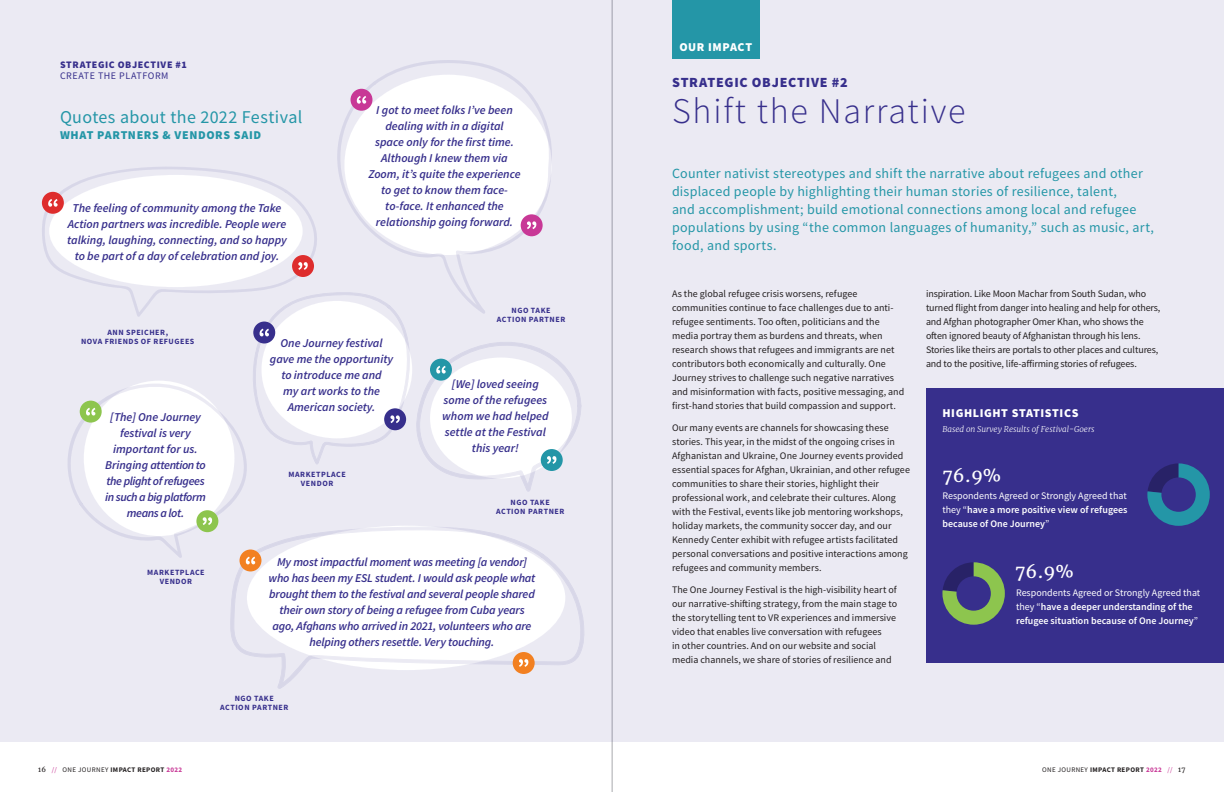
<style>
.page{position:relative;width:1224px;height:792px;background:#fff}
.page>*{position:absolute;margin:0;border:0;box-sizing:border-box;transform-origin:0 0}
.Section_Header{font:300 36px "Source Sans Pro";letter-spacing:.05em;color:#372f8c}
.Intro_Paragraph{font:18px "Source Sans Pro";letter-spacing:.02em;color:#2496a7}
.Paragraph_Style{font:18px "Merriweather";color:#fff}
.Intro_Paragraph-2{font:14px/18px "Source Sans Pro";letter-spacing:.02em;color:#2496a7}
.Subhead{font:900 14px "Source Sans Pro";letter-spacing:.05em;color:#372f8c}
.Paragraph_Style-2{font:italic 600 12px/16px "Source Sans Pro";letter-spacing:-.005em;color:#372f8c;text-align:center}
.Paragraph_Style-3{font:italic 600 12px/16px "Source Sans Pro";letter-spacing:-.025em;color:#372f8c;text-align:center}
.Subhead-2{font:900 12px "Source Sans Pro";letter-spacing:.05em;color:#fff}
.Subhead-3{font:900 12px "Source Sans Pro";letter-spacing:.055em;color:#2496a7}
.Paragraph_Style-4{font:10px/14px "Source Sans Pro";color:#231f20}
.Paragraph_Style-5{font:600 10px/14px "Source Sans Pro";color:#fff;text-align:justify}
.Subhead-4{font:900 10px "Source Sans Pro";letter-spacing:.06em;color:#372f8c}
.Subhead-5{font:10px "Source Sans Pro";letter-spacing:.05em;color:#372f8c}
.Subhead-6{font:700 8px/9px "Source Sans Pro";letter-spacing:.065em;color:#372f8c;text-align:center}
.Paragraph_Style-6{font:italic 300 8px "Merriweather";color:#fff}
.t1{font:700 7px "Source Sans Pro";letter-spacing:.05em;color:#231f20}
.s1{font-weight:400}
.s2{font-family:"Merriweather";font-weight:400}
.s3{font-weight:400;color:#c83896}
.s4{color:#c83896}
</style>
<div class="page">
<hr style="left:612px;top:0;width:1px;height:792px;background:#a8a9ad">
<div style="left:0;top:0;width:1224px;height:742px;background:#ebeaf3"></div>
<div style="left:926px;top:388px;width:298px;height:275px;background:#372f8c"></div>
<svg style="left:1147px;top:463px;width:63px;height:63px"></svg>
<div style="left:1161px;top:477px;width:35px;height:35px;background:#372f8c;border-radius:50%"></div>
<svg style="left:942px;top:562px;width:63px;height:63px"></svg>
<div style="left:956px;top:576px;width:35px;height:35px;background:#372f8c;border-radius:50%"></div>
<div style="left:672px;top:0;width:88px;height:59px;background:#2496a7"></div>
<svg style="left:41px;top:167px;width:276px;height:125px;fill:#fff"></svg>
<svg style="left:230px;top:564px;width:354px;height:125px"></svg>
<svg style="left:337px;top:60px;width:215px;height:232px;fill:#fff"></svg>
<div style="left:42px;top:192px;width:22px;height:22px;background:#de2d2d;border-radius:50%"></div>
<svg style="left:48px;top:199px;width:10px;height:8px"></svg>
<div style="left:240px;top:550px;width:21px;height:21px;background:#f28021;border-radius:50%"></div>
<div style="left:351px;top:89px;width:21px;height:22px;background:#c83896;border-radius:50%"></div>
<svg style="left:357px;top:96px;width:9px;height:8px"></svg>
<div style="left:292px;top:255px;width:22px;height:22px;background:#de2d2d;border-radius:50%"></div>
<svg style="left:298px;top:262px;width:10px;height:8px"></svg>
<div style="left:521px;top:214px;width:22px;height:22px;background:#c83896;border-radius:50%"></div>
<svg style="left:527px;top:221px;width:9px;height:8px"></svg>
<svg style="left:68px;top:292px;width:514px;height:272px"></svg>
<div style="left:513px;top:652px;width:22px;height:22px;background:#f28021;border-radius:50%"></div>
<svg style="left:519px;top:659px;width:9px;height:8px"></svg>
<p class="Subhead-4" style="left:60px;top:57px;width:128px">STRATEGIC OBJECTIVE #1</p>
<p class="Subhead-5" style="left:60px;top:69px;width:110px">CREATE THE PLATFORM</p>
<p class="Intro_Paragraph" style="left:60px;top:106px;width:244px">Quotes about the 2022 Festival</p>
<p class="Paragraph_Style-2" style="left:368px;top:102px;width:154px">I got to meet folks I’ve been dealing with in a digital<br>space only for the first time.<br>Although I knew them via<br>Zoom, it’s quite the experience to get to know them face&shy;to-face. It enhanced the relationship going forward.</p>
<p class="Subhead-3" style="left:60px;top:126px;width:203px">WHAT PARTNERS &amp; VENDORS SAID</p>
<p class="Paragraph_Style-2" style="left:67px;top:200px;width:221px">The feeling of community among the Take Action partners was incredible. People were talking, laughing, connecting, and so happy to be part of a day of celebration and joy.</p>
<p class="Subhead-6" style="left:81px;top:327px;width:115px">ANN SPEICHER,<br>NOVA FRIENDS OF REFUGEES</p>
<p class="Paragraph_Style-3" style="left:105px;top:409px;width:102px">[The] One Journey festival is very important for us.<br>Bringing attention to the plight of refugees in such a big platform means a lot.</p>
<p class="Subhead-6" style="left:147px;top:568px;width:59px">MARKETPLACE<br>VENDOR</p>
<p class="Paragraph_Style-2" style="left:270px;top:335px;width:125px">One Journey festival gave me the opportunity to introduce me and<br>my art works to the<br>American society.</p>
<p class="Subhead-6" style="left:288px;top:470px;width:59px">MARKETPLACE<br>VENDOR</p>
<p class="Subhead-6" style="left:497px;top:306px;width:70px">NGO TAKE<br>ACTION PARTNER</p>
<p class="Paragraph_Style-2" style="left:442px;top:375px;width:108px">[We] loved seeing some of the refugees whom we had helped settle at the Festival this year!</p>
<p class="Subhead-6" style="left:496px;top:498px;width:70px">NGO TAKE<br>ACTION PARTNER</p>
<p class="Paragraph_Style-2" style="left:269px;top:553px;width:268px">My most impactful moment was meeting [a vendor] who has been my ESL student. I would ask people what brought them to the festival and several people shared their own story of being a refugee from Cuba years ago, Afghans who arrived in 2021, volunteers who are helping others resettle. Very touching.</p>
<p class="Subhead-6" style="left:220px;top:694px;width:70px">NGO TAKE<br>ACTION PARTNER</p>
<p class="Subhead-2" style="left:679px;top:39px;width:74px">OUR IMPACT</p>
<p class="Subhead" style="left:672px;top:73px;width:177px">STRATEGIC OBJECTIVE #2</p>
<p class="Section_Header" style="left:672px;top:89px;width:295px">Shift the Narrative</p>
<p class="Intro_Paragraph-2" style="left:672px;top:164px;width:484px">Counter nativist stereotypes and shift the narrative about refugees and other displaced people by highlighting their human stories of resilience, talent,<br>and accomplishment; build emotional connections among local and refugee populations by using “the common languages of humanity,” such as music, art, food, and sports.</p>
<p class="Paragraph_Style-4" style="left:672px;top:287px;width:234px">As the global refugee crisis worsens, refugee communities continue to face challenges due to anti&shy;refugee sentiments. Too often, politicians and the media portray them as burdens and threats, when research shows that refugees and immigrants are net contributors both economically and culturally. One Journey strives to challenge such negative narratives and misinformation with facts, positive messaging, and first-hand stories that build compassion and support.</p>
<p class="Paragraph_Style-4" style="left:672px;top:421px;width:240px">Our many events are channels for showcasing these stories. This year, in the midst of the ongoing crises in Afghanistan and Ukraine, One Journey events provided essential spaces for Afghan, Ukrainian, and other refugee communities to share their stories, highlight their professional work, and celebrate their cultures. Along with the Festival, events like job mentoring workshops, holiday markets, the community soccer day, and our Kennedy Center exhibit with refugee artists facilitated personal conversations and positive interactions among refugees and community members.</p>
<p class="Paragraph_Style-4" style="left:672px;top:583px;width:227px">The One Journey Festival is the high-visibility heart of our narrative-shifting strategy, from the main stage to the storytelling tent to VR experiences and immersive video that enables live conversation with refugees<br>in other countries. And on our website and social media channels, we share of stories of resilience and</p>
<p class="Paragraph_Style-4" style="left:926px;top:287px;width:236px">inspiration. Like Moon Machar from South Sudan, who turned flight from danger into healing and help for others, and Afghan photographer Omer Khan, who shows the often ignored beauty of Afghanistan through his lens.<br>Stories like theirs are portals to other places and cultures, and to the positive, life-affirming stories of refugees.</p>
<p class="Subhead-2" style="left:942px;top:405px;width:138px">HIGHLIGHT STATISTICS</p>
<p class="Paragraph_Style-6" style="left:942px;top:424px;width:154px">Based on Survey Results of Festival-Goers</p>
<p class="Paragraph_Style" style="left:942px;top:464px;width:60px">76.9%</p>
<p class="Paragraph_Style-5" style="left:942px;top:489px;width:187px"><span class="s1">Respondents Agreed or Strongly Agreed that they “</span>have a more positive view of refugees because of One Journey<span class="s1">”</span></p>
<p class="Paragraph_Style" style="left:1015px;top:560px;width:60px">76.9%</p>
<p class="Paragraph_Style-5" style="left:1016px;top:585px;width:186px;text-align:left"><span class="s1">Respondents Agreed or Strongly Agreed that they “</span>have a deeper understanding of the refugee situation because of One Journey<span class="s1">”</span></p>
<p class="t1" style="left:38px;top:765px;width:146px"><span class="s2">16</span> <span class="s3">//</span> <span class="s1">ONE JOURNEY</span> IMPACT REPORT <span class="s4">2022</span></p>
<p class="t1" style="left:1042px;top:765px;width:145px"><span class="s1">ONE JOURNEY</span> IMPACT REPORT <span class="s4">2022</span> <span class="s3">//</span> <span class="s2">17</span></p>
</div>
